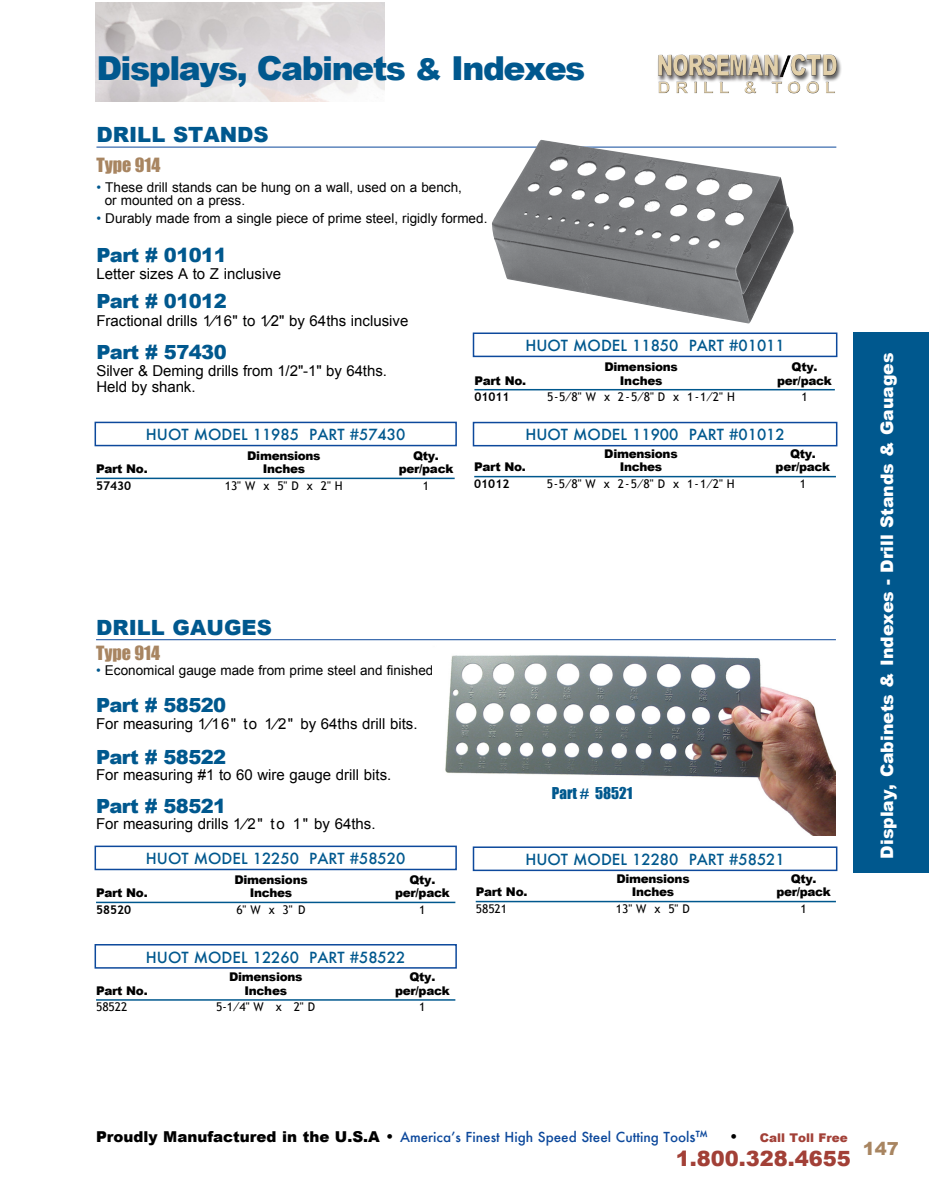
<style>
.page{position:relative;width:932px;height:1202px;background:#fff}
.page>*{position:absolute;margin:0;border:0;box-sizing:border-box;transform-origin:0 0}
.t1{font:900 33px "Arial";letter-spacing:-.045em;color:#00588e}
.Type_header{font:900 21px "Arial";color:#00588e}
.t2{font:900 21px "Arial";color:#a24037}
.Product_description{font:900 19.5px "Arial";letter-spacing:-.03em;color:#00588e}
.type_header_color{font:18px "Impact";color:#a88561}
.t3{font:900 18px "Arial";color:#a88561}
.t4{font:900 17.25px "Arial";color:#fff}
.body_text{font:15px "Arial";color:#000}
.t5{font:500 15px "Futura";color:#00588e}
.Body_Copy_Head{font:15px/16.5px "Arial";letter-spacing:-.005em;color:#000}
.filler_text{font:15px "Impact";color:#00588e}
.type_header_color-2{font:13.5px "Arial";color:#000}
.t6{font:500 13.5px "Futura";color:#0d499c}
.body_text-2{font:13.5px "Arial";color:#000}
.chart_header{font:900 12px "Arial";letter-spacing:-.025em;color:#000}
.chart_text{font:12px "Trebuchet MS";color:#000}
.chart_text-2{font:700 12px "Trebuchet MS";color:#000}
.t7{font:900 12px "Arial";color:#a24037}
.s1{font-size:30px}
.s2{color:#00588e}
.s3{font-family:"Arial";font-weight:900;font-size:15px;color:#000}
.s4{font-size:15px;color:#000}
.s5{font-size:15px}
.s6{font-family:"Futura";font-weight:500;font-size:15px;color:#000}
</style>
<div class="page">
<div style="left:852px;top:332px;width:76px;height:540px;background:#00588e"></div>
<img style="left:95px;top:3px;width:289px;height:98px">
<hr style="left:96px;top:147px;width:740px;height:1px;background:#0d499c">
<hr style="left:96px;top:639px;width:740px;height:1px;background:#0d499c">
<img style="left:492px;top:140px;width:301px;height:183px">
<img style="left:445px;top:655px;width:390px;height:180px">
<hr style="left:474px;top:389px;width:360px;height:1px;background:#00588e">
<hr style="left:474px;top:476px;width:361px;height:1px;background:#00588e">
<hr style="left:96px;top:477px;width:358px;height:2px;background:#00588e">
<hr style="left:96px;top:901px;width:359px;height:2px;background:#00588e">
<hr style="left:96px;top:999px;width:359px;height:1px;background:#00588e">
<hr style="left:476px;top:900px;width:360px;height:2px;background:#00588e">
<div style="left:94px;top:845px;width:363px;height:25px;border:2px solid #0d499c"></div>
<div style="left:94px;top:944px;width:363px;height:24px;border:2px solid #0d499c"></div>
<div style="left:472px;top:846px;width:365px;height:25px;border:2px solid #0d499c"></div>
<div style="left:472px;top:332px;width:365px;height:25px;border:2px solid #0d499c"></div>
<div style="left:472px;top:422px;width:365px;height:24px;border:2px solid #0d499c"></div>
<div style="left:94px;top:422px;width:363px;height:24px;border:2px solid #0d499c"></div>
<img style="left:658px;top:54px;width:184px;height:40px">
<p class="t1" style="left:96px;top:44px;width:490px">Displays, Cabinets <span class="s1">&amp;</span> Indexes</p>
<p class="Type_header" style="left:96px;top:119px;width:174px">DRILL STANDS</p>
<p class="type_header_color" style="left:96px;top:151px;width:65px">Type 914</p>
<p class="type_header_color-2" style="left:96px;top:178px;width:367px"><span class="s2">•</span> These drill stands can be hung on a wall, used on a bench,</p>
<p class="body_text-2" style="left:105px;top:191px;width:139px">or mounted on a press.</p>
<p class="type_header_color-2" style="left:96px;top:209px;width:390px"><span class="s2">•</span> Durably made from a single piece of prime steel, rigidly formed.</p>
<p class="Product_description" style="left:96px;top:241px;width:132px">Part # 01011</p>
<p class="body_text" style="left:96px;top:263px;width:186px">Letter sizes A to Z inclusive</p>
<p class="Product_description" style="left:96px;top:287px;width:132px">Part # 01012</p>
<p class="body_text" style="left:96px;top:311px;width:313px">Fractional drills 1⁄16" to 1⁄2" by 64ths inclusive</p>
<p class="Product_description" style="left:96px;top:338px;width:132px">Part # 57430</p>
<p class="Body_Copy_Head" style="left:96px;top:362px;width:292px">Silver &amp; Deming drills from 1/2"-1" by 64ths.<br>Held by shank.</p>
<p class="t5" style="left:525px;top:335px;width:261px">HUOT MODEL 11850 PART #01011</p>
<p class="chart_header" style="left:604px;top:358px;width:75px">Dimensions</p>
<p class="chart_header" style="left:791px;top:358px;width:27px">Qty.</p>
<p class="chart_header" style="left:474px;top:371px;width:53px">Part No.</p>
<p class="chart_header" style="left:620px;top:371px;width:44px">Inches</p>
<p class="chart_header" style="left:777px;top:371px;width:56px">per/pack</p>
<p class="chart_text-2" style="left:474px;top:389px;width:37px">01011</p>
<p class="chart_text" style="left:547px;top:390px;width:189px">5-5⁄8" W x 2-5⁄8" D x 1-1⁄2" H</p>
<p class="chart_text" style="left:801px;top:390px;width:8px">1</p>
<p class="t5" style="left:146px;top:424px;width:261px">HUOT MODEL 11985 PART #57430</p>
<p class="t5" style="left:525px;top:424px;width:261px">HUOT MODEL 11900 PART #01012</p>
<p class="chart_header" style="left:247px;top:446px;width:75px">Dimensions</p>
<p class="chart_header" style="left:413px;top:446px;width:27px">Qty.</p>
<p class="chart_header" style="left:96px;top:460px;width:53px">Part No.</p>
<p class="chart_header" style="left:263px;top:460px;width:44px">Inches</p>
<p class="chart_header" style="left:399px;top:460px;width:56px">per/pack</p>
<p class="chart_text-2" style="left:96px;top:478px;width:37px">57430</p>
<p class="chart_text" style="left:225px;top:478px;width:120px">13" W x 5" D x 2" H</p>
<p class="chart_text" style="left:423px;top:478px;width:8px">1</p>
<p class="chart_header" style="left:604px;top:445px;width:75px">Dimensions</p>
<p class="chart_header" style="left:790px;top:445px;width:27px">Qty.</p>
<p class="chart_header" style="left:474px;top:458px;width:53px">Part No.</p>
<p class="chart_header" style="left:619px;top:458px;width:44px">Inches</p>
<p class="chart_header" style="left:775px;top:458px;width:56px">per/pack</p>
<p class="chart_text-2" style="left:474px;top:476px;width:37px">01012</p>
<p class="chart_text" style="left:547px;top:476px;width:189px">5-5⁄8" W x 2-5⁄8" D x 1-1⁄2" H</p>
<p class="chart_text" style="left:799px;top:476px;width:8px">1</p>
<p class="Type_header" style="left:96px;top:612px;width:177px">DRILL GAUGES</p>
<p class="type_header_color" style="left:96px;top:639px;width:65px">Type 914</p>
<p class="type_header_color-2" style="left:96px;top:661px;width:340px"><span class="s2">•</span> Economical gauge made from prime steel and finished.</p>
<p class="Product_description" style="left:96px;top:691px;width:132px">Part # 58520</p>
<p class="body_text" style="left:96px;top:713px;width:323px">For measuring 1⁄16" to 1⁄2" by 64ths drill bits.</p>
<p class="Product_description" style="left:96px;top:742px;width:132px">Part # 58522</p>
<p class="body_text" style="left:96px;top:765px;width:294px">For measuring #1 to 60 wire gauge drill bits.</p>
<p class="Product_description" style="left:96px;top:791px;width:132px">Part # 58521</p>
<p class="body_text" style="left:96px;top:814px;width:281px">For measuring drills 1⁄2" to 1" by 64ths.</p>
<p class="t5" style="left:146px;top:848px;width:261px">HUOT MODEL 12250 PART #58520</p>
<p class="chart_header" style="left:234px;top:870px;width:75px">Dimensions</p>
<p class="chart_header" style="left:409px;top:870px;width:27px">Qty.</p>
<p class="chart_header" style="left:96px;top:884px;width:53px">Part No.</p>
<p class="chart_header" style="left:250px;top:884px;width:44px">Inches</p>
<p class="chart_header" style="left:395px;top:884px;width:56px">per/pack</p>
<p class="chart_text-2" style="left:96px;top:902px;width:37px">58520</p>
<p class="chart_text" style="left:236px;top:902px;width:71px">6" W x 3" D</p>
<p class="chart_text" style="left:419px;top:902px;width:8px">1</p>
<p class="t5" style="left:146px;top:946px;width:261px">HUOT MODEL 12260 PART #58522</p>
<p class="chart_header" style="left:229px;top:968px;width:75px">Dimensions</p>
<p class="chart_header" style="left:409px;top:968px;width:27px">Qty.</p>
<p class="chart_header" style="left:96px;top:981px;width:53px">Part No.</p>
<p class="chart_header" style="left:244px;top:981px;width:44px">Inches</p>
<p class="chart_header" style="left:395px;top:981px;width:56px">per/pack</p>
<p class="chart_text" style="left:96px;top:1000px;width:33px">58522</p>
<p class="chart_text" style="left:216px;top:1000px;width:101px">5-1⁄4" W x 2" D</p>
<p class="chart_text" style="left:419px;top:1000px;width:8px">1</p>
<p class="filler_text" style="left:552px;top:781px;width:82px">Part # 58521</p>
<p class="t5" style="left:525px;top:849px;width:261px">HUOT MODEL 12280 PART #58521</p>
<p class="chart_header" style="left:616px;top:870px;width:75px">Dimensions</p>
<p class="chart_header" style="left:790px;top:870px;width:27px">Qty.</p>
<p class="chart_header" style="left:476px;top:883px;width:53px">Part No.</p>
<p class="chart_header" style="left:631px;top:883px;width:44px">Inches</p>
<p class="chart_header" style="left:776px;top:883px;width:56px">per/pack</p>
<p class="chart_text" style="left:476px;top:901px;width:33px">58521</p>
<p class="chart_text" style="left:615px;top:901px;width:76px">13" W x 5" D</p>
<p class="chart_text" style="left:800px;top:901px;width:8px">1</p>
<p class="t4" style="left:874px;top:858px;width:507px;rotate:-90deg">Display, Cabinets &amp; Indexes - Drill Stands &amp; Gauages</p>
<p class="t6" style="left:96px;top:1127px;width:613px"><span class="s3">Proudly Manufactured in the U.S.A</span> <span class="s4">•</span> America’s Finest High Speed Steel Cutting Tool<span class="s5">s™</span></p>
<p class="t7" style="left:728px;top:1128px;width:121px"><span class="s6">•</span> Call Toll Free</p>
<p class="t2" style="left:675px;top:1142px;width:177px">1.800.328.4655</p>
<p class="t3" style="left:862px;top:1135px;width:38px">147</p>
</div>
